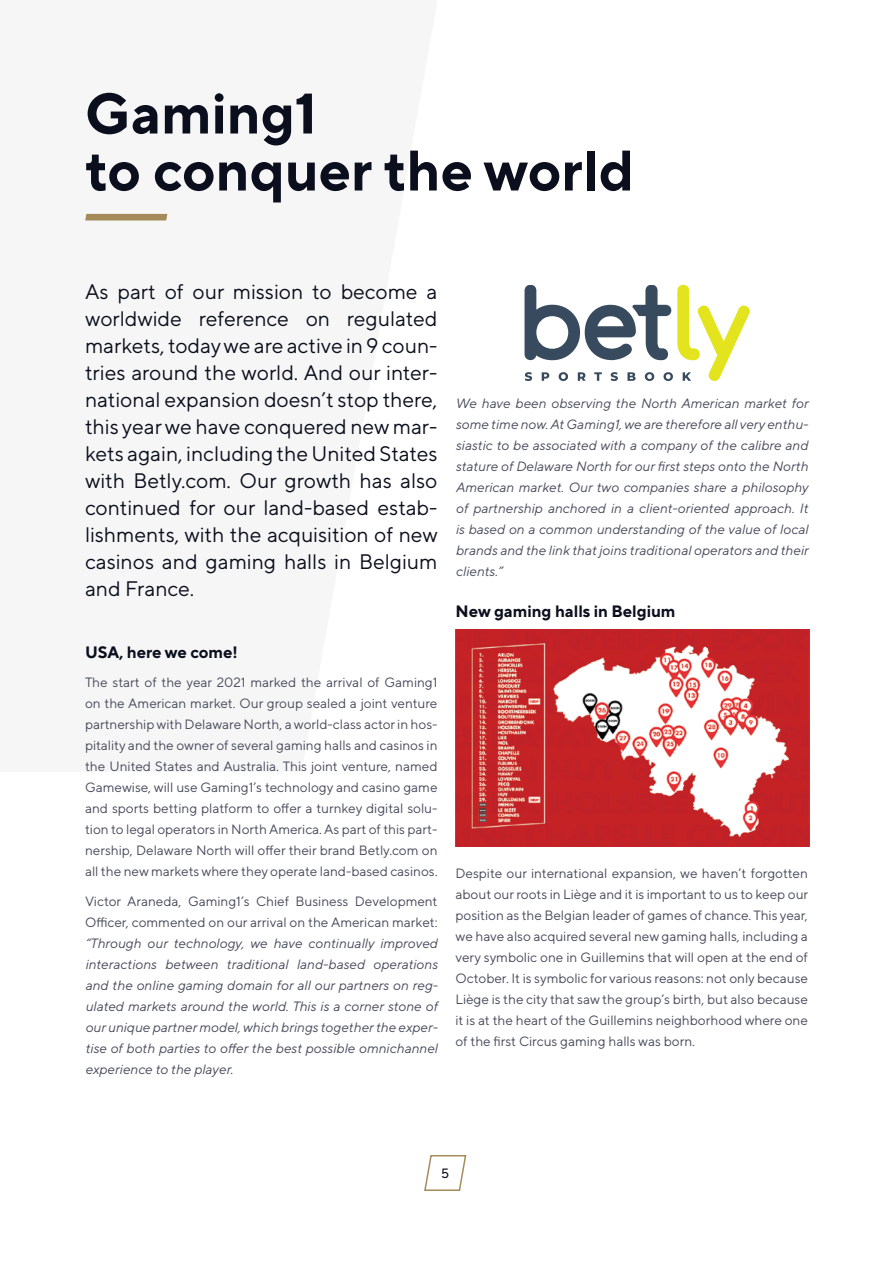
<style>
.page{position:relative;width:893px;height:1263px;background:#fff}
.page>*{position:absolute;margin:0;border:0;box-sizing:border-box;transform-origin:0 0}
.t1{font:700 57px/57px "TT Norms Pro";color:#0b0e1c}
.t2{font:21px/27px "TT Norms Pro";color:#0b0e1c;text-align:justify}
.t3{font:700 16.5px "TT Norms Pro";color:#0b0e1c}
.t4{font:13.5px/21px "TT Norms Pro";color:#46495a;text-align:justify}
.t5{font:italic 13.5px/21px "TT Norms Pro";color:#46495a;text-align:justify}
.t6{font:13.5px "TT Norms Pro";color:#0b0e1c}
</style>
<div class="page">
<svg style="left:85px;top:214px;width:82px;height:6px"></svg>
<svg style="left:525px;top:285px;width:225px;height:96px"></svg>
<img style="left:455px;top:630px;width:355px;height:217px">
<svg style="left:424px;top:1155px;width:43px;height:36px"></svg>
<h1 class="t1" style="left:85px;top:81px;width:550px">Gaming1<br>to conquer the world</h1>
<p class="t2" style="left:85px;top:276px;width:354px">As part of our mission to become a worldwide reference on regulated markets, today we are active in 9 coun&shy;tries around the world. And our inter&shy;national expansion doesn’t stop there, this year we have conquered new mar&shy;kets again, including the United States with Betly.com. Our growth has also continued for our land-based estab&shy;lishments, with the acquisition of new casinos and gaming halls in Belgium and France.</p>
<p class="t3" style="left:85px;top:640px;width:154px">USA, here we come!</p>
<p class="t4" style="left:85px;top:671px;width:354px">The start of the year 2021 marked the arrival of Gaming1 on the American market. Our group sealed a joint venture partnership with Delaware North, a world-class actor in hos&shy;pitality and the owner of several gaming halls and casinos in the United States and Australia. This joint venture, named Gamewise, will use Gaming1’s technology and casino game and sports betting platform to offer a turnkey digital solu&shy;tion to legal operators in North America. As part of this part&shy;nership, Delaware North will offer their brand Betly.com on all the new markets where they operate land-based casinos.</p>
<p class="t4" style="left:85px;top:890px;width:354px">Victor Araneda, Gaming1’s Chief Business Development<br>Officer, commented on our arrival on the American market:</p>
<p class="t5" style="left:85px;top:932px;width:354px">“Through our technology, we have continually improved interactions between traditional land-based operations and the online gaming domain for all our partners on reg&shy;ulated markets around the world. This is a corner stone of our unique partner model, which brings together the exper&shy;tise of both parties to offer the best possible omnichannel experience to the player.</p>
<p class="t5" style="left:455px;top:392px;width:354px">We have been observing the North American market for some time now. At Gaming1, we are therefore all very enthu&shy;siastic to be associated with a company of the calibre and stature of Delaware North for our first steps onto the North American market. Our two companies share a philosophy of partnership anchored in a client-oriented approach. It is based on a common understanding of the value of local brands and the link that joins traditional operators and their clients.”</p>
<p class="t3" style="left:455px;top:599px;width:222px">New gaming halls in Belgium</p>
<p class="t4" style="left:455px;top:862px;width:354px">Despite our international expansion, we haven’t forgotten about our roots in Liège and it is important to us to keep our position as the Belgian leader of games of chance. This year, we have also acquired several new gaming halls, including a very symbolic one in Guillemins that will open at the end of October. It is symbolic for various reasons: not only because Liège is the city that saw the group’s birth, but also because it is at the heart of the Guillemins neighborhood where one of the first Circus gaming halls was born.</p>
<p class="t6" style="left:441px;top:1163px;width:10px">5</p>
</div>
